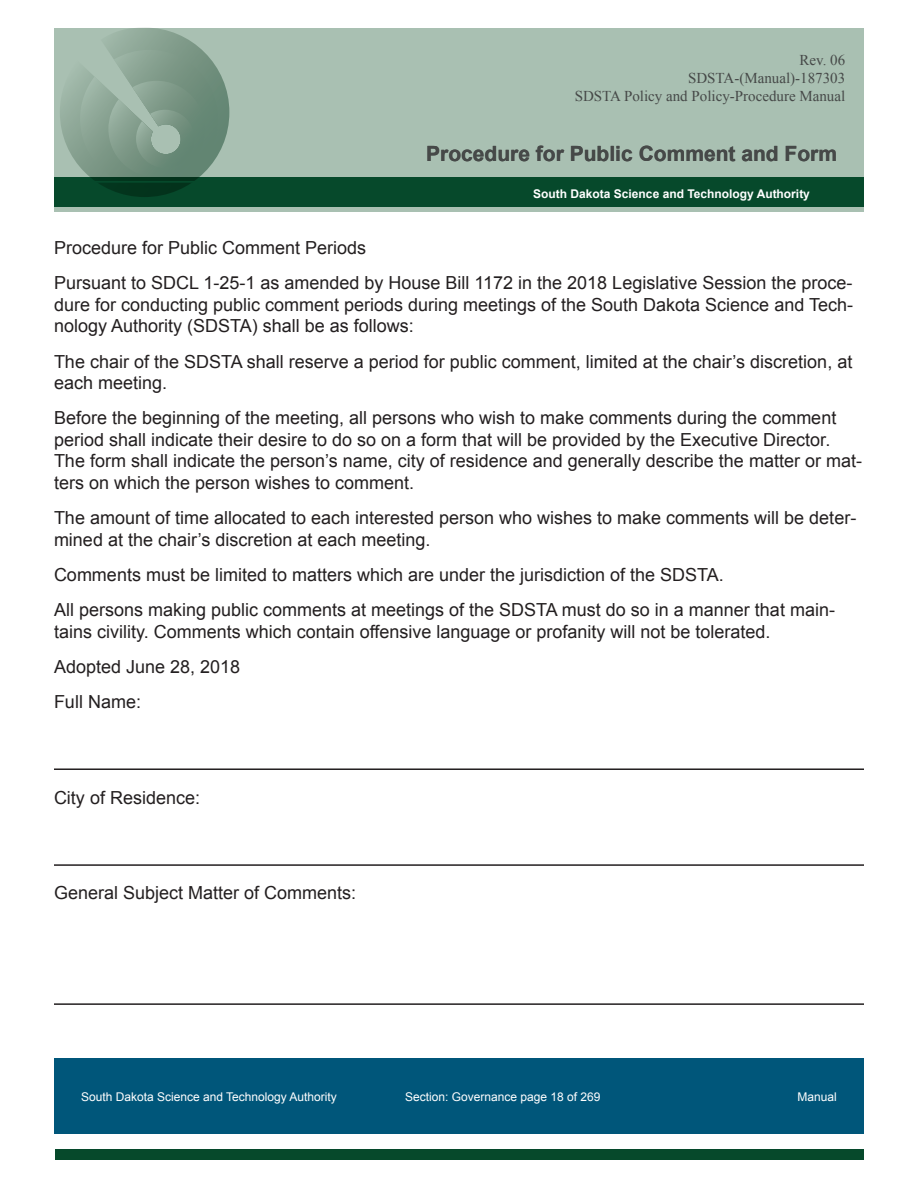
<style>
.page{position:relative;width:918px;height:1188px;background:#fff}
.page>*{position:absolute;margin:0;border:0;box-sizing:border-box;transform-origin:0 0}
.Page_heading{font:700 21px "Arial";color:#464948}
.Sign_and_date{font:18px/21.6px "Arial";color:#231f20}
.t1{font:15px/18px "Times New Roman";color:#464948;text-align:right}
.t2{font:12px "Arial";color:#fff}
.t3{font:700 12px "Arial";color:#fff}
</style>
<div class="page">
<div style="left:54px;top:28px;width:810px;height:184px;background:#a9c0b2"></div>
<div style="left:54px;top:178px;width:810px;height:29px;background:#06492b"></div>
<svg style="left:60px;top:28px;width:169px;height:169px"></svg>
<div style="left:54px;top:1058px;width:810px;height:76px;background:#00567a"></div>
<div style="left:56px;top:1149px;width:808px;height:11px;background:#06492b"></div>
<hr style="left:54px;top:181px;width:810px;height:1px;background:#06492b">
<hr style="left:54px;top:768px;width:810px;height:2px;background:#231f20">
<hr style="left:54px;top:864px;width:810px;height:2px;background:#231f20">
<hr style="left:54px;top:1003px;width:810px;height:2px;background:#231f20">
<hr style="left:45px;top:0;width:818px;height:1px;background:#00aeef">
<p class="t1" style="left:575px;top:50px;width:272px">Rev. 06<br>SDSTA-(Manual)-187303<br>SDSTA Policy and Policy-Procedure Manual</p>
<p class="Page_heading" style="left:426px;top:140px;width:412px">Procedure for Public Comment and Form</p>
<p class="t3" style="left:533px;top:186px;width:278px">South Dakota Science and Technology Authority</p>
<p class="Sign_and_date" style="left:54px;top:237px;width:314px">Procedure for Public Comment Periods</p>
<p class="Sign_and_date" style="left:54px;top:272px;width:801px;text-align:justify">Pursuant to SDCL 1-25-1 as amended by House Bill 1172 in the 2018 Legislative Session the proce&shy;dure for conducting public comment periods during meetings of the South Dakota Science and Tech&shy;nology Authority (SDSTA) shall be as follows:</p>
<p class="Sign_and_date" style="left:54px;top:351px;width:800px">The chair of the SDSTA shall reserve a period for public comment, limited at the chair’s discretion, at each meeting.</p>
<p class="Sign_and_date" style="left:54px;top:407px;width:810px">Before the beginning of the meeting, all persons who wish to make comments during the comment period shall indicate their desire to do so on a form that will be provided by the Executive Director.<br>The form shall indicate the person’s name, city of residence and generally describe the matter or mat&shy;ters on which the person wishes to comment.</p>
<p class="Sign_and_date" style="left:54px;top:507px;width:804px">The amount of time allocated to each interested person who wishes to make comments will be deter&shy;mined at the chair’s discretion at each meeting.</p>
<p class="Sign_and_date" style="left:54px;top:564px;width:671px">Comments must be limited to matters which are under the jurisdiction of the SDSTA.</p>
<p class="Sign_and_date" style="left:54px;top:599px;width:783px">All persons making public comments at meetings of the SDSTA must do so in a manner that main&shy;tains civility. Comments which contain offensive language or profanity will not be tolerated.</p>
<p class="Sign_and_date" style="left:54px;top:656px;width:188px">Adopted June 28, 2018</p>
<p class="Sign_and_date" style="left:54px;top:691px;width:89px">Full Name:</p>
<p class="Sign_and_date" style="left:54px;top:787px;width:148px">City of Residence:</p>
<p class="Sign_and_date" style="left:54px;top:883px;width:304px">General Subject Matter of Comments:</p>
<p class="t2" style="left:81px;top:1088px;width:257px">South Dakota Science and Technology Authority</p>
<p class="t2" style="left:405px;top:1088px;width:197px">Section: Governance page 18 of 269</p>
<p class="t2" style="left:798px;top:1088px;width:41px">Manual</p>
</div>
